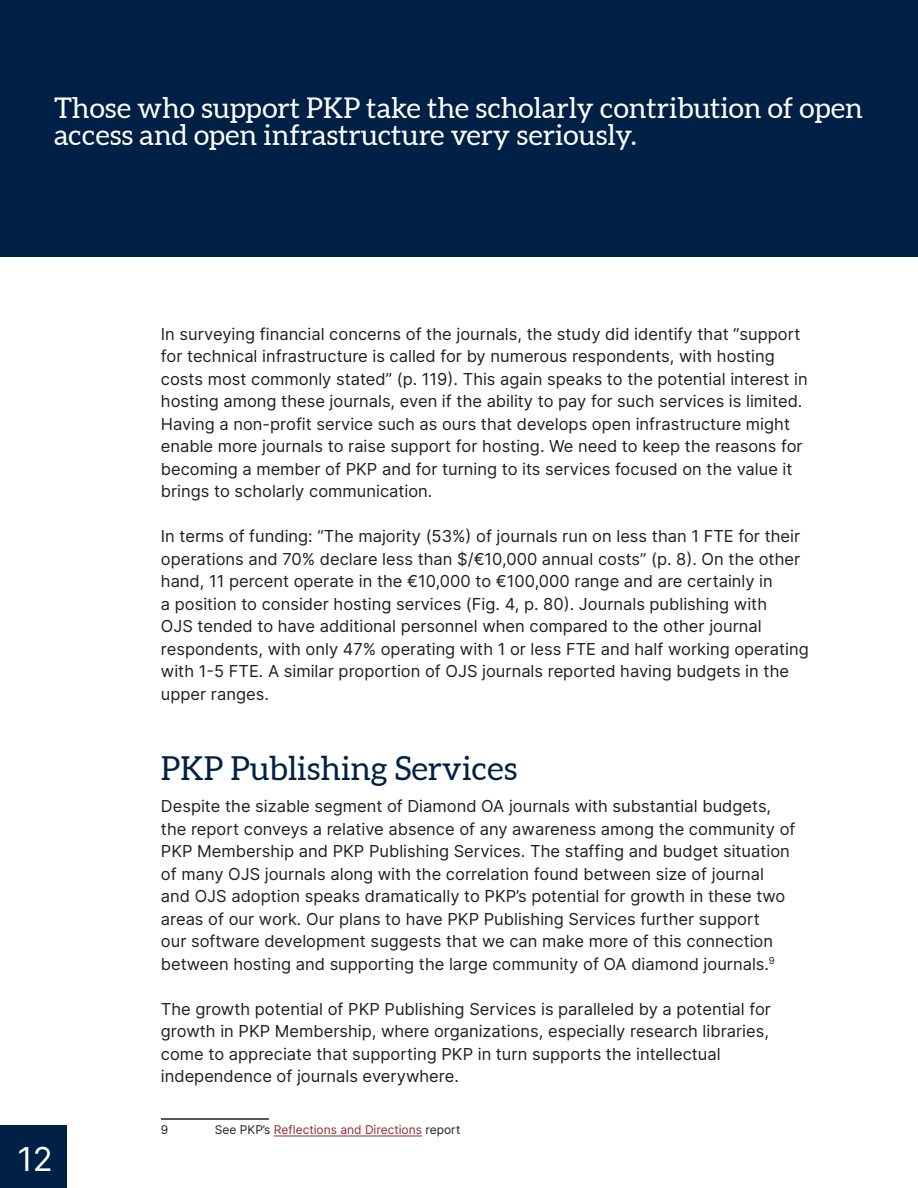
<style>
.page{position:relative;width:918px;height:1188px;background:#fff}
.page>*{position:absolute;margin:0;border:0;box-sizing:border-box;transform-origin:0 0}
.t1{font:33px "Aleo";color:#002145}
.t2{font:33px "Inter";color:#fff}
.t3{font:28.5px/27px "Aleo";color:#fff}
.t4{font:16.5px/22.5px "Inter";color:#231f20}
.Paragraph_Style_-_fo{font:12px "Inter";color:#982632}
.Paragraph_Style_-_fo-2{font:12px "Inter";color:#231f20}
.s1{color:#231f20}
</style>
<div class="page">
<hr style="left:161px;top:1118px;width:108px;height:2px;background:#231f20">
<hr style="left:274px;top:1136px;width:148px;height:1px;background:#982632">
<div style="left:0;top:0;width:918px;height:256px;background:#002145"></div>
<div style="left:0;top:1125px;width:67px;height:63px;background:#002145"></div>
<p class="t3" style="left:54px;top:96px;width:811px">Those who support PKP take the scholarly contribution of open access and open infrastructure very seriously.</p>
<p class="t4" style="left:161px;top:322px;width:648px">In surveying financial concerns of the journals, the study did identify that “support for technical infrastructure is called for by numerous respondents, with hosting costs most commonly stated” (p. 119). This again speaks to the potential interest in hosting among these journals, even if the ability to pay for such services is limited.<br>Having a non-profit service such as ours that develops open infrastructure might enable more journals to raise support for hosting. We need to keep the reasons for becoming a member of PKP and for turning to its services focused on the value it brings to scholarly communication.</p>
<p class="t4" style="left:161px;top:525px;width:649px">In terms of funding: “The majority (53%) of journals run on less than 1 FTE for their operations and 70% declare less than $/€10,000 annual costs” (p. 8). On the other hand, 11 percent operate in the €10,000 to €100,000 range and are certainly in<br>a position to consider hosting services (Fig. 4, p. 80). Journals publishing with<br>OJS tended to have additional personnel when compared to the other journal respondents, with only 47% operating with 1 or less FTE and half working operating with 1-5 FTE. A similar proportion of OJS journals reported having budgets in the upper ranges.</p>
<p class="t1" style="left:161px;top:750px;width:358px">PKP Publishing Services</p>
<p class="t2" style="left:18px;top:1135px;width:37px">12</p>
<p class="t4" style="left:161px;top:795px;width:636px">Despite the sizable segment of Diamond OA journals with substantial budgets, the report conveys a relative absence of any awareness among the community of PKP Membership and PKP Publishing Services. The staffing and budget situation of many OJS journals along with the correlation found between size of journal and OJS adoption speaks dramatically to PKP’s potential for growth in these two areas of our work. Our plans to have PKP Publishing Services further support<br>our software development suggests that we can make more of this connection between hosting and supporting the large community of OA diamond journals.<sup>9</sup><sup>2</sup></p>
<p class="t4" style="left:161px;top:997px;width:612px">The growth potential of PKP Publishing Services is paralleled by a potential for growth in PKP Membership, where organizations, especially research libraries, come to appreciate that supporting PKP in turn supports the intellectual independence of journals everywhere.</p>
<p class="Paragraph_Style_-_fo-2" style="left:161px;top:1121px;width:9px">9</p>
<p class="Paragraph_Style_-_fo" style="left:215px;top:1121px;width:247px"><span class="s1">See PKP’s</span> Reflections and Directions <span class="s1">report</span></p>
</div>
